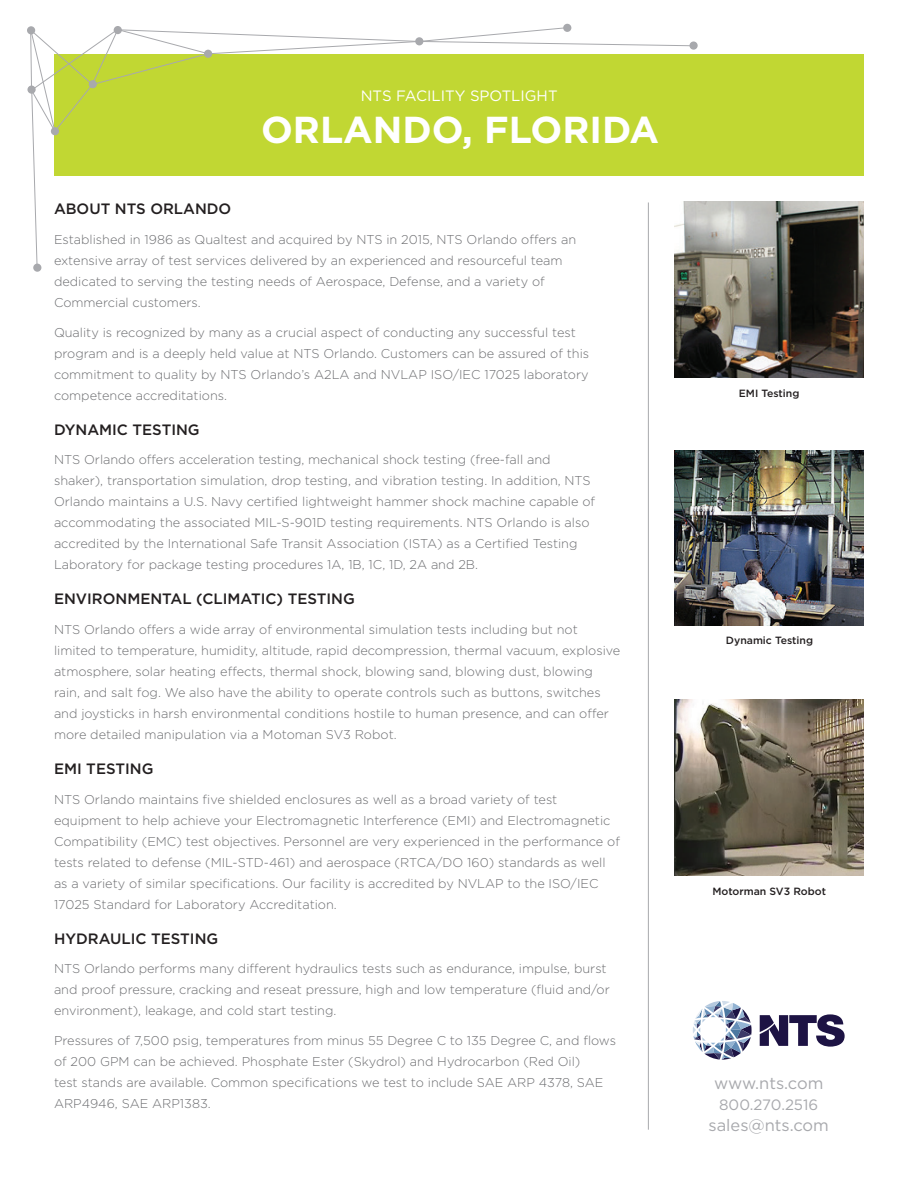
<style>
.page{position:relative;width:918px;height:1188px;background:#fff}
.page>*{position:absolute;margin:0;border:0;box-sizing:border-box;transform-origin:0 0}
.t1{font:700 37.5px "Gotham";color:#fff}
.t2{font:16.5px "Gotham";color:#a8a9ad}
.t3{font:500 15px "Gotham";color:#231f20}
.t4{font:15px "Gotham";color:#fff}
.t5{font:15px "Gotham";color:#a8a9ad}
.t6{font:300 12.75px/21px "Gotham";color:#6c6d70}
.t7{font:500 10.5px "Gotham";color:#231f20}
</style>
<div class="page">
<img style="left:674px;top:202px;width:190px;height:175px">
<img style="left:674px;top:451px;width:190px;height:174px">
<img style="left:674px;top:700px;width:190px;height:176px">
<svg style="left:760px;top:1014px;width:85px;height:33px"></svg>
<svg style="left:693px;top:1001px;width:59px;height:59px"></svg>
<div style="left:54px;top:54px;width:810px;height:122px;background:#c1d733"></div>
<hr style="left:648px;top:202px;width:1px;height:928px;background:#a8a9ad">
<div style="left:27px;top:26px;width:8px;height:8px;background:#a8a9ad;border-radius:50%"></div>
<div style="left:33px;top:264px;width:8px;height:8px;background:#a8a9ad;border-radius:50%"></div>
<div style="left:27px;top:86px;width:9px;height:8px;background:#a8a9ad;border-radius:50%"></div>
<div style="left:563px;top:24px;width:8px;height:8px;background:#a8a9ad;border-radius:50%"></div>
<div style="left:689px;top:41px;width:9px;height:9px;background:#a8a9ad;border-radius:50%"></div>
<svg style="left:30px;top:27px;width:664px;height:242px"></svg>
<p class="t4" style="left:361px;top:86px;width:198px">NTS FACILITY SPOTLIGHT</p>
<h1 class="t1" style="left:261px;top:105px;width:400px">ORLANDO, FLORIDA</h1>
<p class="t3" style="left:54px;top:199px;width:179px">ABOUT NTS ORLANDO</p>
<p class="t6" style="left:54px;top:229px;width:524px">Established in 1986 as Qualtest and acquired by NTS in 2015, NTS Orlando offers an extensive array of test services delivered by an experienced and resourceful team dedicated to serving the testing needs of Aerospace, Defense, and a variety of Commercial customers.</p>
<p class="t6" style="left:54px;top:321px;width:537px">Quality is recognized by many as a crucial aspect of conducting any successful test program and is a deeply held value at NTS Orlando. Customers can be assured of this commitment to quality by NTS Orlando’s A2LA and NVLAP ISO/IEC 17025 laboratory competence accreditations.</p>
<p class="t3" style="left:54px;top:420px;width:147px">DYNAMIC TESTING</p>
<p class="t6" style="left:54px;top:449px;width:543px">NTS Orlando offers acceleration testing, mechanical shock testing (free-fall and shaker), transportation simulation, drop testing, and vibration testing. In addition, NTS Orlando maintains a U.S. Navy certified lightweight hammer shock machine capable of accommodating the associated MIL-S-901D testing requirements. NTS Orlando is also accredited by the International Safe Transit Association (ISTA) as a Certified Testing Laboratory for package testing procedures 1A, 1B, 1C, 1D, 2A and 2B.</p>
<p class="t3" style="left:54px;top:589px;width:302px">ENVIRONMENTAL (CLIMATIC) TESTING</p>
<p class="t6" style="left:54px;top:619px;width:568px">NTS Orlando offers a wide array of environmental simulation tests including but not limited to temperature, humidity, altitude, rapid decompression, thermal vacuum, explosive atmosphere, solar heating effects, thermal shock, blowing sand, blowing dust, blowing rain, and salt fog. We also have the ability to operate controls such as buttons, switches and joysticks in harsh environmental conditions hostile to human presence, and can offer more detailed manipulation via a Motoman SV3 Robot.</p>
<p class="t3" style="left:54px;top:759px;width:101px">EMI TESTING</p>
<p class="t6" style="left:54px;top:788px;width:567px">NTS Orlando maintains five shielded enclosures as well as a broad variety of test equipment to help achieve your Electromagnetic Interference (EMI) and Electromagnetic Compatibility (EMC) test objectives. Personnel are very experienced in the performance of tests related to defense (MIL-STD-461) and aerospace (RTCA/DO 160) standards as well as a variety of similar specifications. Our facility is accredited by NVLAP to the ISO/IEC 17025 Standard for Laboratory Accreditation.</p>
<p class="t3" style="left:54px;top:929px;width:166px">HYDRAULIC TESTING</p>
<p class="t6" style="left:54px;top:958px;width:557px">NTS Orlando performs many different hydraulics tests such as endurance, impulse, burst and proof pressure, cracking and reseat pressure, high and low temperature (fluid and/or environment), leakage, and cold start testing.</p>
<p class="t6" style="left:54px;top:1030px;width:564px">Pressures of 7,500 psig, temperatures from minus 55 Degree C to 135 Degree C, and flows of 200 GPM can be achieved. Phosphate Ester (Skydrol) and Hydrocarbon (Red Oil)<br>test stands are available. Common specifications we test to include SAE ARP 4378, SAE ARP4946, SAE ARP1383.</p>
<p class="t7" style="left:739px;top:386px;width:62px">EMI Testing</p>
<p class="t7" style="left:726px;top:634px;width:89px">Dynamic Testing</p>
<p class="t7" style="left:712px;top:884px;width:115px">Motorman SV3 Robot</p>
<p class="t2" style="left:714px;top:1073px;width:111px">www.nts.com</p>
<p class="t5" style="left:719px;top:1095px;width:101px">800.270.2516</p>
<p class="t2" style="left:708px;top:1115px;width:122px">sales@nts.com</p>
</div>
